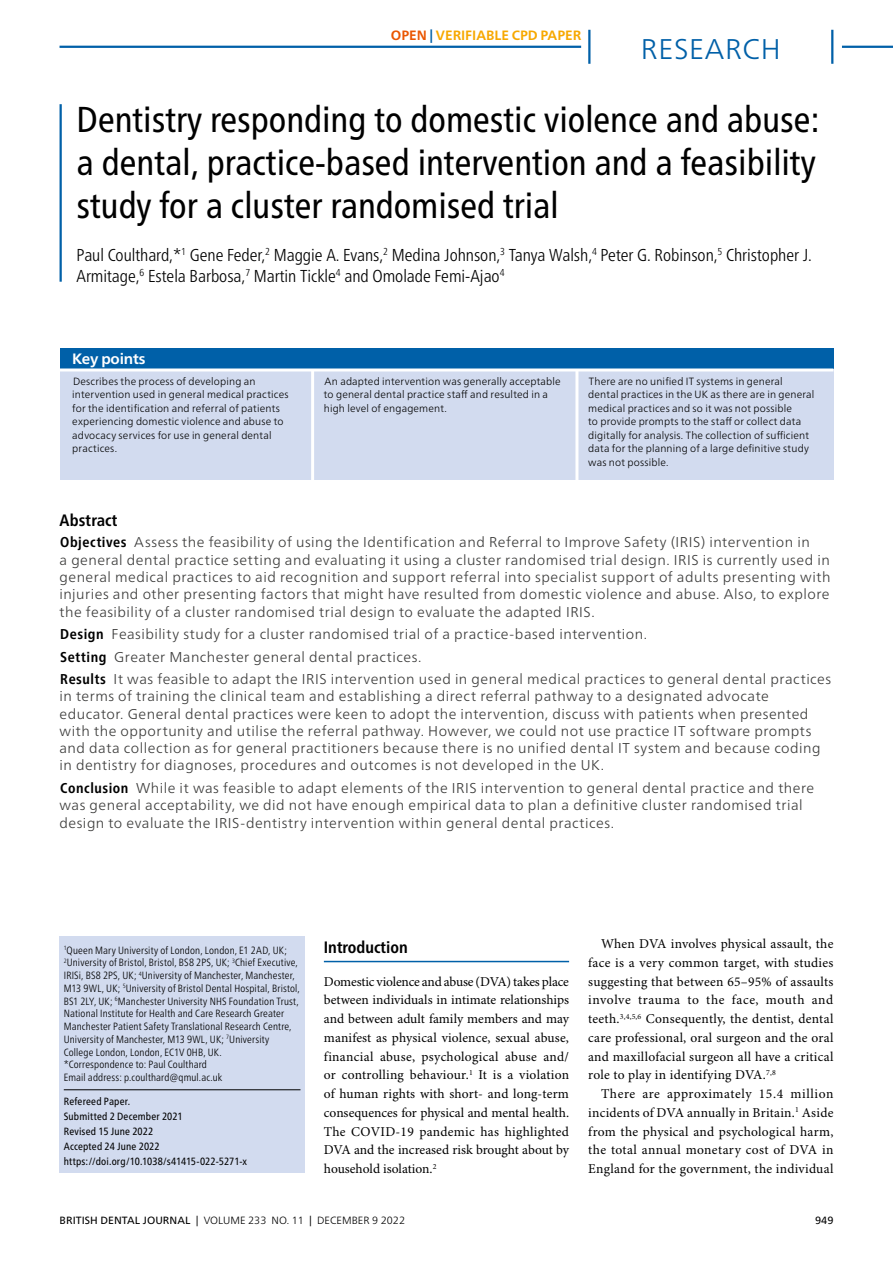
<style>
.page{position:relative;width:893px;height:1263px;background:#fff}
.page>*{position:absolute;margin:0;border:0;box-sizing:border-box;transform-origin:0 0}
.Title_3_Cnd_24pt{font:condensed 36px/43.2px "Frutiger Neue LT Pro";color:#000;text-align:justify}
.t1{font:300 28.5px "Frutiger Neue LT Pro";letter-spacing:.025em;color:#0060a8}
.Author_1{font:300 condensed 17.25px/21px "Frutiger Neue LT Pro";color:#000}
.SectionHeading_1_MSS{font:700 condensed 16.5px "Frutiger Neue LT Pro";color:#000}
.Abstract_Heading_MSS{font:700 condensed 16.5px "Frutiger Neue LT Pro";letter-spacing:.01em;color:#000}
.Key_Points_Heading_x{font:700 15px "Frutiger Neue LT Pro";letter-spacing:-.01em;color:#fff}
.t2{font:300 14.25px/17.2px "Frutiger Neue LT Pro";letter-spacing:.035em;color:#3a3a39}
.t3{font:14.25px "Frutiger Neue LT Pro Light 2";letter-spacing:.035em;color:#3a3a39}
.Para_9pt_justified{font:13.5px/18.8px "Minion Pro";letter-spacing:.02em;color:#000;text-align:justify}
.Para_9pt_justified_1{font:13.5px/18.8px "Minion Pro";letter-spacing:-.005em;color:#000;text-align:justify}
.NoXML_MSS_page_tag_t{font:700 13.5px "Frutiger Neue LT Pro";color:#f7a800}
.NoXML_Biography_MSS{font:300 condensed 10.5px/12.8px "Frutiger Neue LT Pro";letter-spacing:.015em;color:#000}
.t4{font:10.5px/13.5px "Frutiger Neue LT Pro Light 2";letter-spacing:.015em;color:#000}
.t5{font:300 10.5px/13.5px "Frutiger Neue LT Pro";letter-spacing:.015em;color:#000}
.NoXML_article_detail{font:condensed 10.5px "Frutiger Neue LT Pro";letter-spacing:.015em;color:#000}
.t6{font:10.5px "Frutiger Neue LT Pro";letter-spacing:.005em;color:#000}
.s1{color:#ea5602}
.s2{color:#0060a8}
.s3{font-family:"Frutiger Neue LT Pro";font-weight:300}
.s4{font-family:"Frutiger Neue LT Pro Light 2";font-weight:400}
.s5{font-weight:700;font-stretch:condensed;color:#000}
.s6{font-family:"Frutiger Neue LT Pro";font-weight:700;font-stretch:condensed;color:#000}
.s7{font-family:"Frutiger Neue LT Pro Light 2"}
.s8{font-weight:300}
</style>
<div class="page">
<div style="left:60px;top:348px;width:773px;height:132px;background:#d2dbef"></div>
<hr style="left:60px;top:104px;width:2px;height:178px;background:#0060a8">
<hr style="left:324px;top:961px;width:245px;height:1px;background:#0060a8">
<div style="left:60px;top:348px;width:773px;height:20px;background:#0060a8"></div>
<hr style="left:60px;top:368px;width:773px;height:3px;background:#fff">
<div style="left:60px;top:937px;width:245px;height:236px;background:#d2dbef"></div>
<hr style="left:64px;top:1089px;width:236px;height:1px;background:#000">
<hr style="left:311px;top:370px;width:3px;height:113px;background:#fff">
<hr style="left:575px;top:370px;width:3px;height:113px;background:#fff">
<hr style="left:60px;top:46px;width:521px;height:2px;background:#0060a8">
<hr style="left:842px;top:46px;width:51px;height:2px;background:#0060a8">
<hr style="left:588px;top:30px;width:2px;height:34px;background:#0060a8">
<hr style="left:831px;top:30px;width:2px;height:34px;background:#0060a8">
<p class="NoXML_MSS_page_tag_t" style="left:391px;top:27px;width:192px"><span class="s1">OPEN</span> <span class="s2">|</span> VERIFIABLE CPD PAPER</p>
<h2 class="t1" style="left:641px;top:32px;width:141px">RESEARCH</h2>
<p class="Title_3_Cnd_24pt" style="left:77px;top:98px;width:745px">Dentistry responding to domestic violence and abuse: a dental, practice-based intervention and a feasibility study for a cluster randomised trial</p>
<p class="Author_1" style="left:77px;top:244px;width:737px">Paul Coulthard,*<sup>1</sup> Gene Feder,<sup>2</sup> Maggie A. Evans,<sup>2</sup> Medina Johnson,<sup>3</sup> Tanya Walsh,<sup>4</sup> Peter G. Robinson,<sup>5</sup> Christopher J.<br>Armitage,<sup>6</sup> Estela Barbosa,<sup>7</sup> Martin Tickle<sup>4</sup> and Omolade Femi-Ajao<sup>4</sup></p>
<p class="Key_Points_Heading_x" style="left:72px;top:350px;width:75px">Key points</p>
<p class="t4" style="left:72px;top:375px;width:218px">Describes the process of developing an intervention used in general medical practices <span class="s3">for the identification and referral of patients </span>experiencing domestic violence and abuse to advocacy services for use in general dental practices.</p>
<p class="t4" style="left:324px;top:375px;width:238px">An adapted intervention was generally acceptable <span class="s3">to general dental practice staff and resulted in a </span>high level of engagement.</p>
<p class="t5" style="left:588px;top:375px;width:228px">There are no unified IT systems in general <span class="s4">dental practices in the UK as there are in general medical practices and so it was not possible<br></span>to provide prompts to the staff or collect data digitally for analysis. The collection of sufficient data for the planning of a large definitive study <span class="s4">was not possible.</span></p>
<p class="Abstract_Heading_MSS" style="left:60px;top:510px;width:59px">Abstract</p>
<p class="t2" style="left:60px;top:534px;width:773px"><span class="s5">Objectives</span> Assess the feasibility of using the Identification and Referral to Improve Safety (IRIS) intervention in<br>a general dental practice setting and evaluating it using a cluster randomised trial design. IRIS is currently used in <span class="s4">general medical practices to aid recognition and support referral into specialist support of adults presenting with injuries and other presenting factors that might have resulted from domestic violence and abuse. Also, to explore </span>the feasibility of a cluster randomised trial design to evaluate the adapted IRIS.</p>
<p class="t3" style="left:60px;top:626px;width:588px"><span class="s6">Design</span> Feasibility study for a cluster randomised trial of a practice-based intervention.</p>
<p class="t3" style="left:60px;top:648px;width:363px"><span class="s6">Setting</span> Greater Manchester general dental practices.</p>
<p class="t2" style="left:60px;top:671px;width:773px"><span class="s5">Results</span> It was feasible to adapt the IRIS intervention used in general medical practices to general dental practices <span class="s4">in terms of training the clinical team and establishing a direct referral pathway to a designated advocate educator. General dental practices were keen to adopt the intervention, discuss with patients when presented </span>with the opportunity and utilise the referral pathway. However, we could not use practice IT software prompts and data collection as for general practitioners because there is no unified dental IT system and because coding <span class="s4">in dentistry for diagnoses, procedures and outcomes is not developed in the UK.</span></p>
<p class="t2" style="left:60px;top:779px;width:756px"><span class="s5">Conclusion</span> While it was feasible to adapt elements of the IRIS intervention to general dental practice and there <span class="s4">was general acceptability, we did not have enough empirical data to plan a definitive cluster randomised trial </span>design to evaluate the IRIS-dentistry intervention within general dental practices.</p>
<p class="NoXML_Biography_MSS" style="left:64px;top:943px;width:238px"><sup>1</sup>Queen Mary University of London, London, E1 2AD, UK; <sup>2</sup>University of Bristol, Bristol, BS8 2PS, UK; <sup>3</sup>Chief Executive, IRISi, BS8 2PS, UK; <sup>4</sup>University of Manchester, Manchester, M13 9WL, UK; <sup>5</sup>University of Bristol Dental Hospital, Bristol, BS1 2LY, UK; <sup>6</sup>Manchester University NHS Foundation Trust, National Institute for Health and Care Research Greater Manchester Patient Safety Translational Research Centre, University of Manchester, M13 9WL, UK; <sup>7</sup>University College London, London, EC1V 0HB, UK.<br>*Correspondence to: Paul Coulthard<br>Email address: p.coulthard@qmul.ac.uk</p>
<p class="NoXML_article_detail" style="left:64px;top:1095px;width:68px">Refereed Paper.</p>
<p class="NoXML_article_detail" style="left:64px;top:1110px;width:120px">Submitted 2 December 2021</p>
<p class="NoXML_article_detail" style="left:64px;top:1125px;width:91px">Revised 15 June 2022</p>
<p class="NoXML_article_detail" style="left:64px;top:1140px;width:97px">Accepted 24 June 2022</p>
<p class="NoXML_article_detail" style="left:64px;top:1155px;width:185px">https://doi.org/10.1038/s41415-022-5271-x</p>
<p class="SectionHeading_1_MSS" style="left:324px;top:937px;width:85px">Introduction</p>
<p class="Para_9pt_justified_1" style="left:324px;top:972px;width:247px">Domestic violence and abuse (DVA) takes place between individuals in intimate relationships and between adult family members and may manifest as physical violence, sexual abuse, financial abuse, psychological abuse and/ or controlling behaviour.<sup>1</sup> It is a violation of human rights with short- and long-term consequences for physical and mental health.<br>The COVID-19 pandemic has highlighted DVA and the increased risk brought about by household isolation.<sup>2</sup></p>
<p class="Para_9pt_justified" style="left:588px;top:935px;width:247px;text-indent:13px">When DVA involves physical assault, the face is a very common target, with studies suggesting that between 65–95% of assaults involve trauma to the face, mouth and teeth.<sup>3,4,5,6</sup> Consequently, the dentist, dental care professional, oral surgeon and the oral and maxillofacial surgeon all have a critical role to play in identifying DVA.<sup>7,8</sup></p>
<p class="Para_9pt_justified" style="left:588px;top:1085px;width:247px;text-indent:13px">There are approximately 15.4 million incidents of DVA annually in Britain.<sup>1</sup> Aside from the physical and psychological harm, the total annual monetary cost of DVA in England for the government, the individual</p>
<p class="t6" style="left:60px;top:1214px;width:347px">BRITISH DENTAL JOURNAL | <span class="s7">VOLUME 233 NO. 11</span> | <span class="s8">December 9 2022</span></p>
<p class="t6" style="left:815px;top:1214px;width:20px">949</p>
</div>
